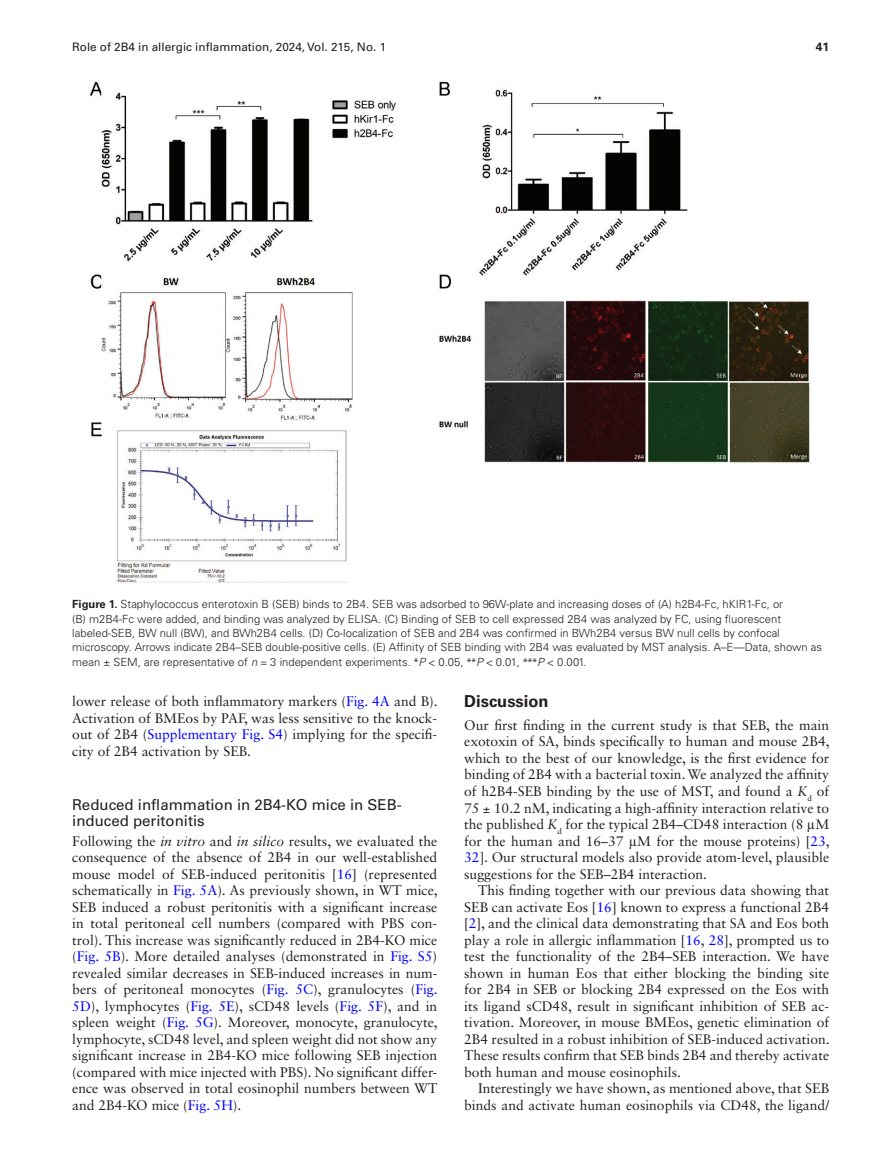
<style>
.page{position:relative;width:893px;height:1174px;background:#fff}
.page>*{position:absolute;margin:0;border:0;box-sizing:border-box;transform-origin:0 0}
.t1{font:700 16.5px "Univers LT Std";color:#231f20}
.t2{font:15px/16.5px "Univers LT Std";color:#231f20}
.t3{font:13.8px/16.5px "Sabon LT Std";color:#231f20;text-align:justify}
.t4{font:700 12px "Univers LT Std";color:#231f20}
.t5{font:11.7px "Univers LT Std";color:#231f20}
.t6{font:300 11.25px/14.2px "Univers LT Std";color:#231f20}
.s1{font-weight:700}
.s2{font-style:italic}
.s3{font-family:"Myriad Pro";font-weight:400}
.s4{color:#00f}
.s5{font-family:"Gandhari Unicode"}
</style>
<div class="page">
<img style="left:89px;top:81px;width:721px;height:502px">
<p class="t5" style="left:72px;top:40px;width:315px">Role of 2B4 in allergic inflammation, 2024, Vol. 215, No. 1</p>
<p class="t4" style="left:816px;top:40px;width:15px">41</p>
<p class="t6" style="left:72px;top:597px;width:751px"><span class="s1">Figure 1.</span> Staphylococcus enterotoxin B (SEB) binds to 2B4. SEB was adsorbed to 96W-plate and increasing doses of (A) h2B4-Fc, hKIR1-Fc, or<br>(B) m2B4-Fc were added, and binding was analyzed by ELISA. (C) Binding of SEB to cell expressed 2B4 was analyzed by FC, using fluorescent labeled-SEB, BW null (BW), and BWh2B4 cells. (D) Co-localization of SEB and 2B4 was confirmed in BWh2B4 versus BW null cells by confocal microscopy. Arrows indicate 2B4–SEB double-positive cells. (E) Affinity of SEB binding with 2B4 was evaluated by MST analysis. A–E—Data, shown as mean ± SEM, are representative of <span class="s2">n</span> = 3 independent experiments. <span class="s3">*</span><span class="s2">P</span> &lt; 0.05, <span class="s3">**</span><span class="s2">P</span> &lt; 0.01, <span class="s3">***</span><span class="s2">P</span> &lt; 0.001.</p>
<p class="t3" style="left:72px;top:693px;width:367px">lower release of both inflammatory markers (<span class="s4">Fig. 4A</span> and B).<br>Activation of BMEos by PAF, was less sensitive to the knock&shy;out of 2B4 (<span class="s4">Supplementary Fig. S4</span>) implying for the specifi&shy;city of 2B4 activation by SEB.</p>
<p class="t2" style="left:72px;top:796px;width:331px">Reduced inflammation in 2B4-KO mice in SEB&shy;induced peritonitis</p>
<p class="t3" style="left:72px;top:832px;width:367px">Following the <span class="s2">in vitro</span> and <span class="s2">in silico</span> results, we evaluated the consequence of the absence of 2B4 in our well-established mouse model of SEB-induced peritonitis [<span class="s4">16</span>] (represented schematically in <span class="s4">Fig. 5A</span>). As previously shown, in WT mice, SEB induced a robust peritonitis with a significant increase in total peritoneal cell numbers (compared with PBS con&shy;trol). This increase was significantly reduced in 2B4-KO mice (<span class="s4">Fig. 5B</span>). More detailed analyses (demonstrated in <span class="s4">Fig. S5</span>) revealed similar decreases in SEB-induced increases in num&shy;bers of peritoneal monocytes (<span class="s4">Fig. 5C</span>), granulocytes (<span class="s4">Fig.<br>5D</span>), lymphocytes (<span class="s4">Fig. 5E</span>), sCD48 levels (<span class="s4">Fig. 5F</span>), and in spleen weight (<span class="s4">Fig. 5G</span>). Moreover, monocyte, granulocyte, lymphocyte, sCD48 level, and spleen weight did not show any significant increase in 2B4-KO mice following SEB injection (compared with mice injected with PBS). No significant differ&shy;ence was observed in total eosinophil numbers between WT and 2B4-KO mice (<span class="s4">Fig. 5H</span>).</p>
<p class="t1" style="left:464px;top:692px;width:86px">Discussion</p>
<p class="t3" style="left:464px;top:717px;width:367px">Our first finding in the current study is that SEB, the main exotoxin of SA, binds specifically to human and mouse 2B4, which to the best of our knowledge, is the first evidence for binding of 2B4 with a bacterial toxin. We analyzed the affinity of h2B4-SEB binding by the use of MST, and found a <span class="s2">K</span><sub>d</sub> of 75 ± 10.2 nM, indicating a high-affinity interaction relative to the published <span class="s2">K</span><sub>d</sub> for the typical 2B4–CD48 interaction (8 <span class="s5">μ</span>M for the human and 16–37 <span class="s5">μ</span>M for the mouse proteins) [<span class="s4">23</span>, <span class="s4">32</span>]. Our structural models also provide atom-level, plausible suggestions for the SEB–2B4 interaction.</p>
<p class="t3" style="left:464px;top:881px;width:367px;text-indent:14px">This finding together with our previous data showing that SEB can activate Eos [<span class="s4">16</span>] known to express a functional 2B4 [<span class="s4">2</span>], and the clinical data demonstrating that SA and Eos both play a role in allergic inflammation [<span class="s4">16</span>, <span class="s4">28</span>], prompted us to test the functionality of the 2B4–SEB interaction. We have shown in human Eos that either blocking the binding site for 2B4 in SEB or blocking 2B4 expressed on the Eos with its ligand sCD48, result in significant inhibition of SEB ac&shy;tivation. Moreover, in mouse BMEos, genetic elimination of 2B4 resulted in a robust inhibition of SEB-induced activation.<br>These results confirm that SEB binds 2B4 and thereby activate both human and mouse eosinophils.</p>
<p class="t3" style="left:464px;top:1079px;width:366px;text-align:right">Interestingly we have shown, as mentioned above, that SEB binds and activate human eosinophils via CD48, the ligand/</p>
</div>
